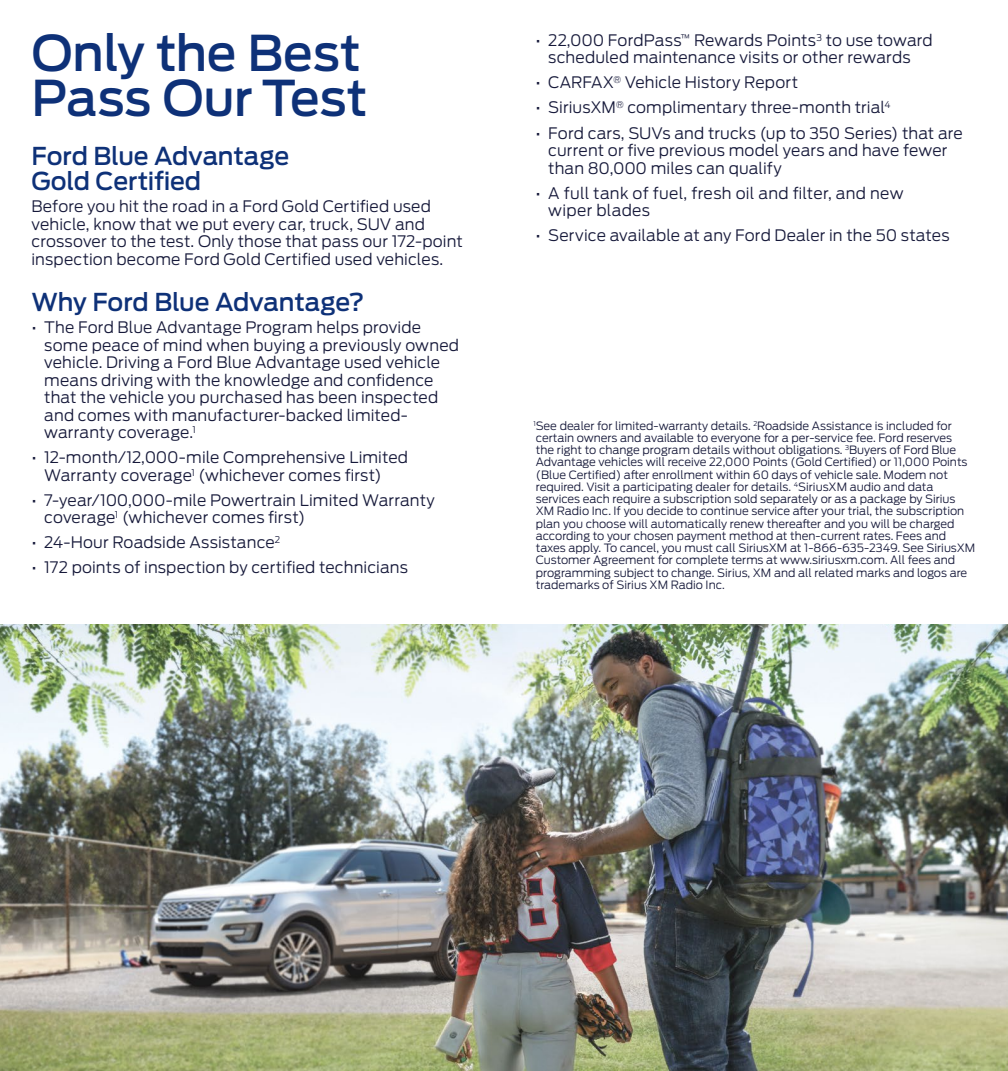
<style>
.page{position:relative;width:1008px;height:1071px;background:#fff}
.page>*{position:absolute;margin:0;border:0;box-sizing:border-box;transform-origin:0 0}
.t1{font:500 49px/45.5px "Ford Antenna";letter-spacing:-.005em;color:#0e3178}
.t2{font:500 24.5px/24.5px "Ford Antenna";letter-spacing:-.005em;color:#0e3178}
.t3{font:300 15.75px/17.5px "Ford Antenna";letter-spacing:.005em;color:#16193a}
.t4{font:300 11.38px/12.2px "Ford Antenna";color:#16193a}
</style>
<div class="page">
<img style="left:0;top:624px;width:1008px;height:447px">
<h1 class="t1" style="left:32px;top:25px;width:338px">Only the Best<br>Pass Our Test</h1>
<h2 class="t2" style="left:32px;top:141px;width:259px">Ford Blue Advantage<br>Gold Certified</h2>
<p class="t3" style="left:32px;top:196px;width:433px">Before you hit the road in a Ford Gold Certified used vehicle, know that we put every car, truck, SUV and crossover to the test. Only those that pass our 172-point inspection become Ford Gold Certified used vehicles.</p>
<h2 class="t2" style="left:32px;top:287px;width:335px">Why Ford Blue Advantage?</h2>
<p class="t3" style="left:44px;top:317px;width:416px;text-indent:-13px">• The Ford Blue Advantage Program helps provide some peace of mind when buying a previously owned vehicle. Driving a Ford Blue Advantage used vehicle means driving with the knowledge and confidence that the vehicle you purchased has been inspected and comes with manufacturer-backed limited&shy;warranty coverage.<sup>1</sup></p>
<p class="t3" style="left:44px;top:447px;width:365px;text-indent:-13px">• 12-month/12,000-mile Comprehensive Limited<br>Warranty coverage<sup>1</sup> (whichever comes first)</p>
<p class="t3" style="left:44px;top:489px;width:392px;text-indent:-13px">• 7-year/100,000-mile Powertrain Limited Warranty coverage<sup>1</sup> (whichever comes first)</p>
<p class="t3" style="left:32px;top:532px;width:250px">• 24-Hour Roadside Assistance<sup>2</sup></p>
<p class="t3" style="left:32px;top:557px;width:378px">• 172 points of inspection by certified technicians</p>
<p class="t3" style="left:536px;top:30px;width:399px;text-align:center">• 22,000 FordPass<sup>™</sup> Rewards Points<sup>3</sup> to use toward scheduled maintenance visits or other rewards</p>
<p class="t3" style="left:535px;top:72px;width:264px">• CARFAX<sup>®</sup> Vehicle History Report</p>
<p class="t3" style="left:535px;top:97px;width:357px">• SiriusXM<sup>®</sup> complimentary three-month trial<sup>4</sup></p>
<p class="t3" style="left:548px;top:122px;width:416px;text-indent:-13px">• Ford cars, SUVs and trucks (up to 350 Series) that are current or five previous model years and have fewer than 80,000 miles can qualify</p>
<p class="t3" style="left:548px;top:182px;width:357px;text-indent:-13px">• A full tank of fuel, fresh oil and filter, and new wiper blades</p>
<p class="t3" style="left:536px;top:225px;width:416px">• Service available at any Ford Dealer in the 50 states</p>
<p class="t4" style="left:533px;top:418px;width:444px"><sup>1</sup>See dealer for limited-warranty details. <sup>2</sup>Roadside Assistance is included for certain owners and available to everyone for a per-service fee. Ford reserves<br>the right to change program details without obligations. <sup>3</sup>Buyers of Ford Blue Advantage vehicles will receive 22,000 Points (Gold Certified) or 11,000 Points (Blue Certified) after enrollment within 60 days of vehicle sale. Modem not required. Visit a participating dealer for details. <sup>4</sup>SiriusXM audio and data services each require a subscription sold separately or as a package by Sirius<br>XM Radio Inc. If you decide to continue service after your trial, the subscription plan you choose will automatically renew thereafter and you will be charged according to your chosen payment method at then-current rates. Fees and taxes apply. To cancel, you must call SiriusXM at 1-866-635-2349. See SiriusXM Customer Agreement for complete terms at www.siriusxm.com. All fees and programming subject to change. Sirius, XM and all related marks and logos are trademarks of Sirius XM Radio Inc.</p>
</div>
